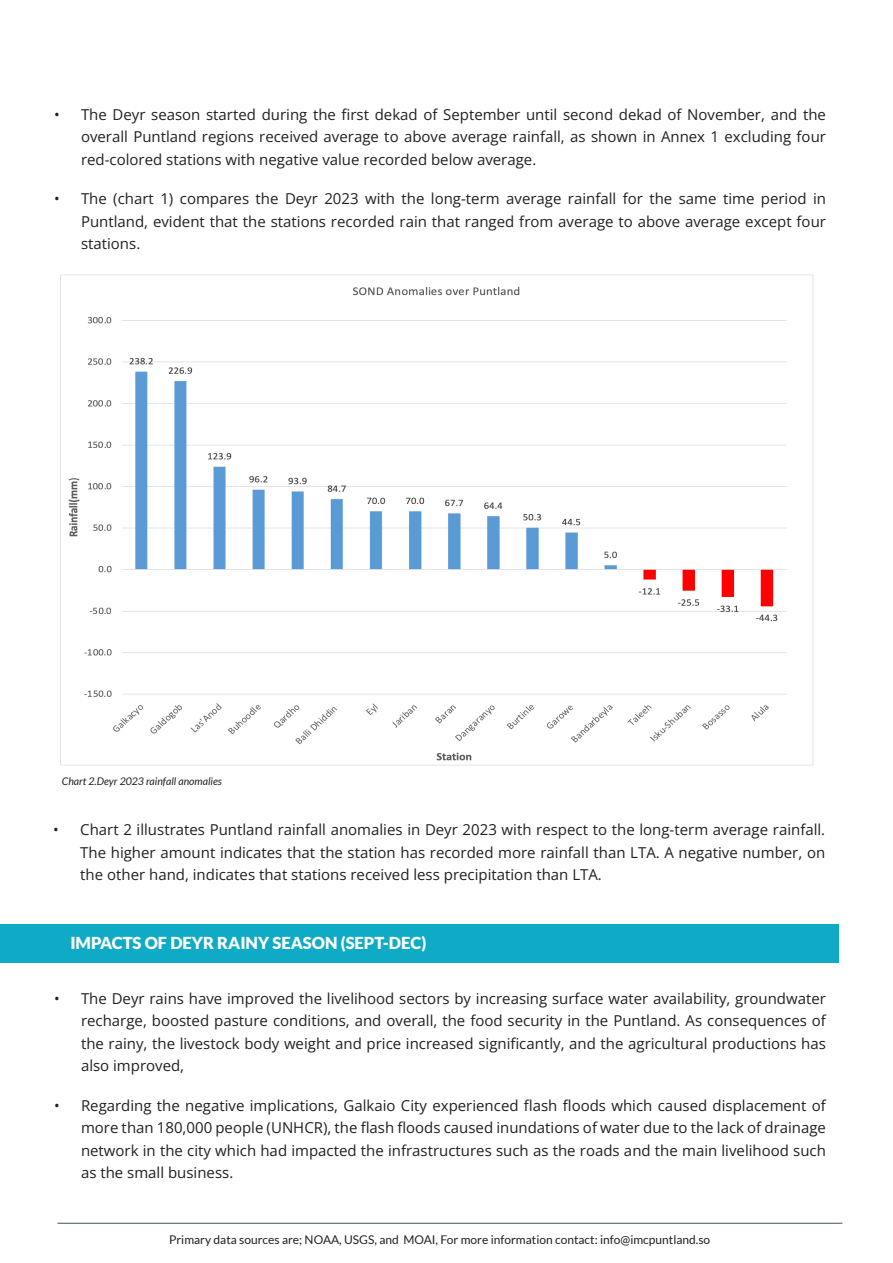
<style>
.page{position:relative;width:893px;height:1263px;background:#fff}
.page>*{position:absolute;margin:0;border:0;box-sizing:border-box;transform-origin:0 0}
.t1{font:900 16.5px "Lato";color:#fff}
.t2{font:15px/22.5px "Open Sans";color:#231f20;text-align:justify}
.t3{font:12px "Lato";color:#231f20}
.t4{font:italic 10.5px "Lato";color:#231f20}
</style>
<div class="page">
<hr style="left:57px;top:1223px;width:785px;height:1px;background:#3f5847">
<img style="left:60px;top:274px;width:754px;height:492px">
<div style="left:0;top:924px;width:839px;height:39px;background:#0fabc6"></div>
<p class="t2" style="left:81px;top:103px;width:746px;text-indent:-27px">• The Deyr season started during the first dekad of September until second dekad of November, and the overall Puntland regions received average to above average rainfall, as shown in Annex 1 excluding four red-colored stations with negative value recorded below average.</p>
<p class="t2" style="left:81px;top:187px;width:746px;text-indent:-27px">• The (chart 1) compares the Deyr 2023 with the long-term average rainfall for the same time period in Puntland, evident that the stations recorded rain that ranged from average to above average except four stations.</p>
<p class="t4" style="left:62px;top:775px;width:162px">Chart 2.Deyr 2023 rainfall anomalies</p>
<p class="t2" style="left:80px;top:818px;width:746px;text-indent:-27px">• Chart 2 illustrates Puntland rainfall anomalies in Deyr 2023 with respect to the long-term average rainfall.<br>The higher amount indicates that the station has recorded more rainfall than LTA. A negative number, on the other hand, indicates that stations received less precipitation than LTA.</p>
<p class="t1" style="left:70px;top:933px;width:357px">IMPACTS OF DEYR RAINY SEASON (SEPT-DEC)</p>
<p class="t2" style="left:81px;top:986px;width:746px;text-indent:-27px">• The Deyr rains have improved the livelihood sectors by increasing surface water availability, groundwater recharge, boosted pasture conditions, and overall, the food security in the Puntland. As consequences of the rainy, the livestock body weight and price increased significantly, and the agricultural productions has also improved,</p>
<p class="t2" style="left:81px;top:1093px;width:746px;text-indent:-27px">• Regarding the negative implications, Galkaio City experienced flash floods which caused displacement of more than 180,000 people (UNHCR), the flash floods caused inundations of water due to the lack of drainage network in the city which had impacted the infrastructures such as the roads and the main livelihood such as the small business.</p>
<p class="t3" style="left:169px;top:1233px;width:543px">Primary data sources are; NOAA, USGS, and MOAI, For more information contact: info@imcpuntland.so</p>
</div>
